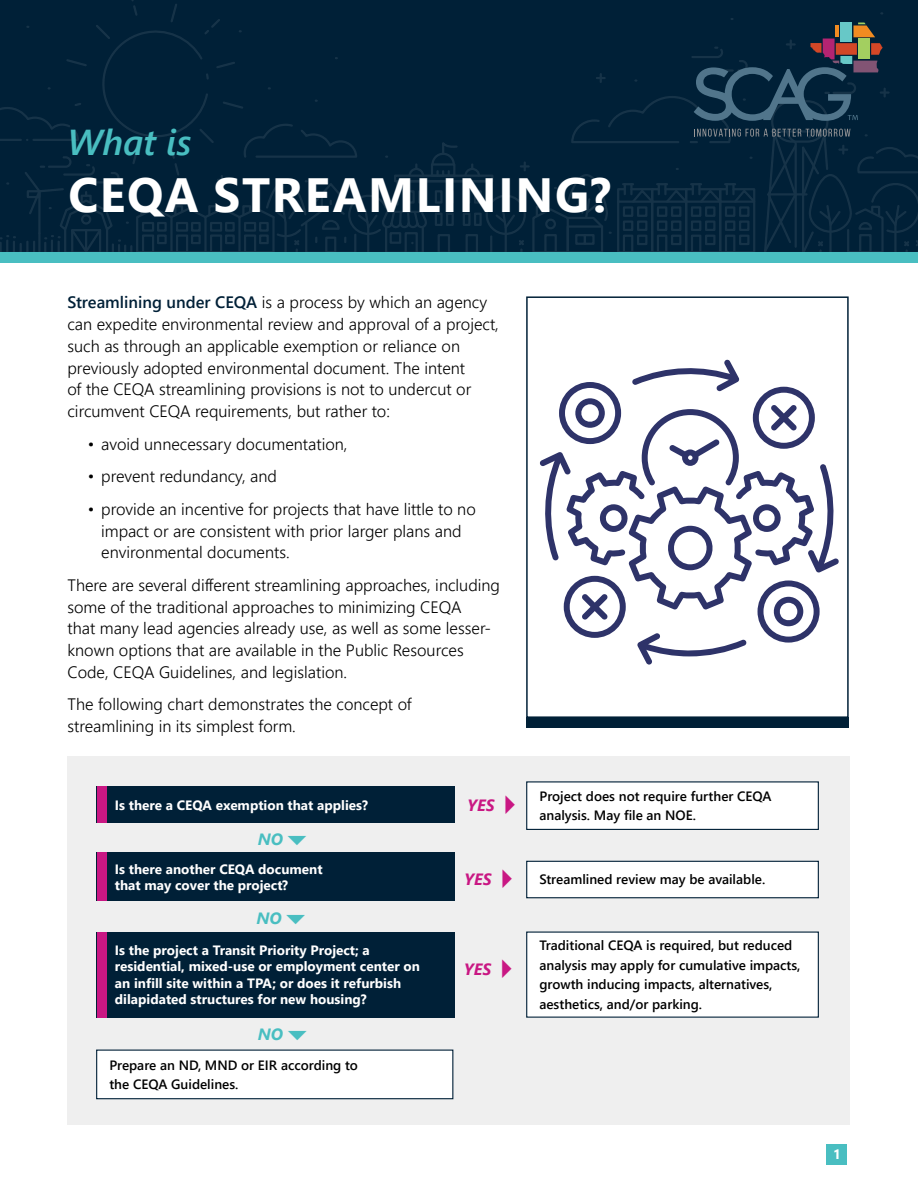
<style>
.page{position:relative;width:918px;height:1188px;background:#fff}
.page>*{position:absolute;margin:0;border:0;box-sizing:border-box;transform-origin:0 0}
.t1{font:700 48px "Segoe UI";letter-spacing:.035em;color:#fff}
.t2{font:italic 600 36px "Segoe UI";color:#49bec1}
.t3{font:300 16.5px/21.8px "Segoe UI";color:#000}
.t4{font:italic 700 16.35px "Segoe UI";color:#c91783}
.t5{font:italic 700 16.35px "Segoe UI";color:#49bec1}
.t6{font:600 13.5px/19.6px "Segoe UI";color:#000}
.t7{font:700 13.5px/16.2px "Segoe UI";color:#fff}
.s1{font-weight:600;color:#002037}
</style>
<div class="page">
<div style="left:827px;top:1144px;width:20px;height:20px;background:#49bec1"></div>
<div style="left:68px;top:756px;width:782px;height:369px;background:#efefef"></div>
<svg style="left:540px;top:359px;width:299px;height:306px"></svg>
<div style="left:526px;top:296px;width:323px;height:422px;border:2px solid #002037"></div>
<svg style="left:0;top:0;width:918px;height:252px"></svg>
<div style="left:526px;top:717px;width:323px;height:11px;background:#002037"></div>
<div style="left:0;top:252px;width:918px;height:11px;background:#49bec1"></div>
<div style="left:97px;top:786px;width:358px;height:37px;background:#002037"></div>
<div style="left:527px;top:782px;width:291px;height:47px;background:#fff"></div>
<div style="left:526px;top:781px;width:293px;height:49px;border:1px solid #002037"></div>
<div style="left:97px;top:853px;width:358px;height:48px;background:#002037"></div>
<div style="left:527px;top:861px;width:291px;height:37px;background:#fff"></div>
<div style="left:526px;top:861px;width:293px;height:37px;border:1px solid #002037"></div>
<div style="left:97px;top:932px;width:358px;height:85px;background:#002037"></div>
<div style="left:527px;top:932px;width:291px;height:85px;background:#fff"></div>
<div style="left:97px;top:1050px;width:356px;height:49px;background:#fff"></div>
<div style="left:96px;top:1050px;width:357px;height:49px;border:1px solid #002037"></div>
<div style="left:97px;top:786px;width:10px;height:37px;background:#c91783"></div>
<div style="left:97px;top:853px;width:10px;height:48px;background:#c91783"></div>
<div style="left:97px;top:932px;width:10px;height:85px;background:#c91783"></div>
<h2 class="t2" style="left:68px;top:108px;width:125px">What is</h2>
<h1 class="t1" style="left:68px;top:150px;width:544px">CEQA STREAMLINING?</h1>
<p class="t3" style="left:68px;top:290px;width:433px"><span class="s1">Streamlining under CEQA</span> is a process by which an agency can expedite environmental review and approval of a project, such as through an applicable exemption or reliance on previously adopted environmental document. The intent<br>of the CEQA streamlining provisions is not to undercut or circumvent CEQA requirements, but rather to:</p>
<p class="t3" style="left:88px;top:431px;width:261px">• avoid unnecessary documentation,</p>
<p class="t3" style="left:88px;top:464px;width:191px">• prevent redundancy, and</p>
<p class="t3" style="left:101px;top:497px;width:376px;text-indent:-13px">• provide an incentive for projects that have little to no impact or are consistent with prior larger plans and environmental documents.</p>
<p class="t3" style="left:68px;top:573px;width:434px">There are several different streamlining approaches, including some of the traditional approaches to minimizing CEQA<br>that many lead agencies already use, as well as some lesser&shy;known options that are available in the Public Resources Code, CEQA Guidelines, and legislation.</p>
<p class="t3" style="left:68px;top:692px;width:346px">The following chart demonstrates the concept of streamlining in its simplest form.</p>
<p class="t7" style="left:115px;top:796px;width:255px">Is there a CEQA exemption that applies?</p>
<p class="t6" style="left:539px;top:785px;width:234px">Project does not require further CEQA analysis. May file an NOE.</p>
<p class="t4" style="left:467px;top:790px;width:59px">YES✔</p>
<p class="t5" style="left:258px;top:824px;width:27px">NO</p>
<p class="t7" style="left:115px;top:860px;width:209px">Is there another CEQA document that may cover the project?</p>
<p class="t6" style="left:539px;top:869px;width:227px">Streamlined review may be available.</p>
<p class="t4" style="left:464px;top:864px;width:59px">YES✔</p>
<p class="t5" style="left:256px;top:903px;width:27px">NO</p>
<p class="t7" style="left:115px;top:941px;width:307px">Is the project a Transit Priority Project; a residential, mixed-use or employment center on an infill site within a TPA; or does it refurbish dilapidated structures for new housing?</p>
<p class="t6" style="left:539px;top:934px;width:263px">Traditional CEQA is required, but reduced analysis may apply for cumulative impacts, growth inducing impacts, alternatives, aesthetics, and/or parking.</p>
<p class="t4" style="left:464px;top:954px;width:59px">YES✔</p>
<p class="t5" style="left:258px;top:1019px;width:27px">NO</p>
<p class="t6" style="left:109px;top:1054px;width:250px">Prepare an ND, MND or EIR according to the CEQA Guidelines.</p>
<p class="t7" style="left:833px;top:1145px;width:9px">1</p>
</div>
